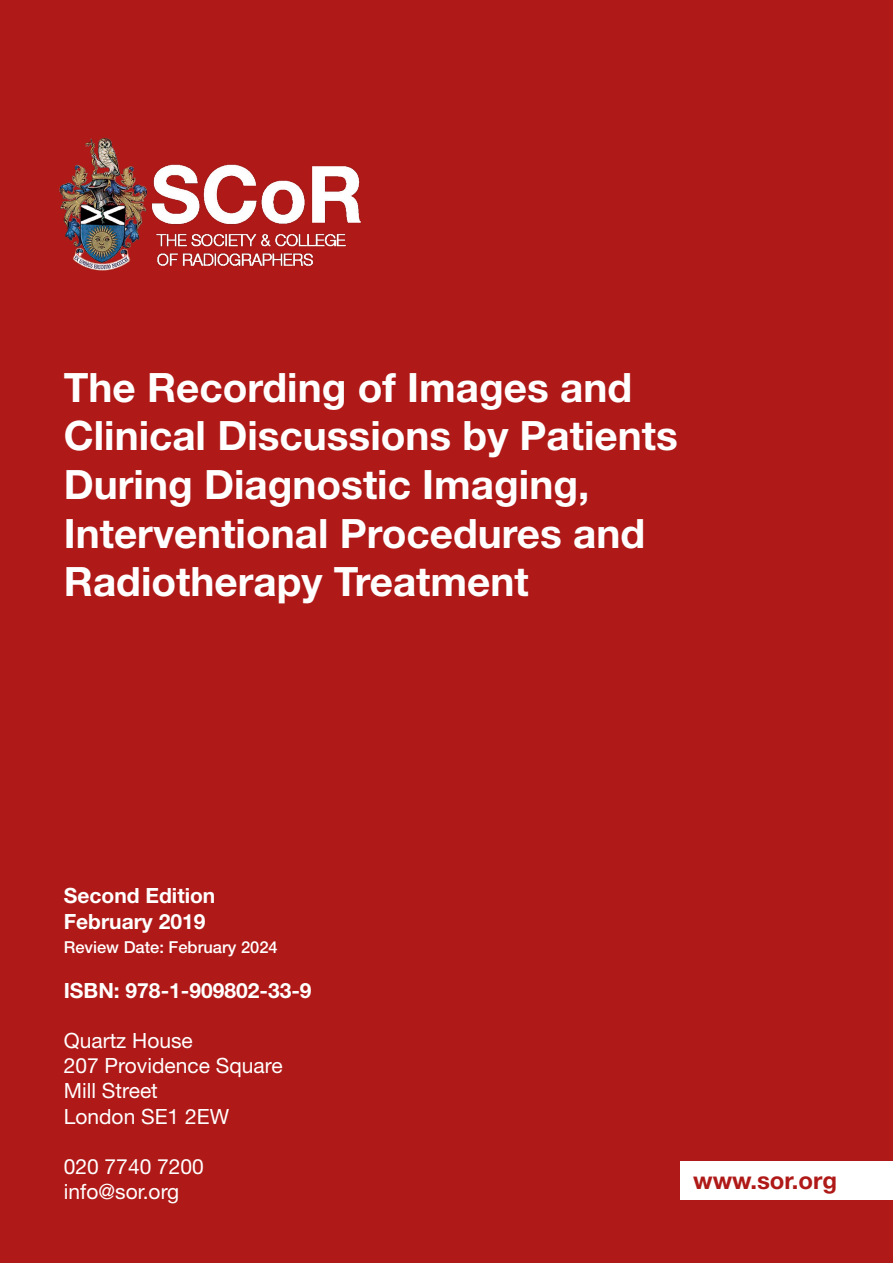
<style>
.page{position:relative;width:893px;height:1263px;background:#af1917}
.page>*{position:absolute;margin:0;border:0;box-sizing:border-box;transform-origin:0 0}
.t1{font:700 40.5px/48.6px "Helvetica Neue LT Std";color:#fff}
.t2{font:700 24px "Helvetica Neue LT Std";color:#af1917}
.t3{font:21px/25.2px "Helvetica Neue LT Std";color:#fff}
.t4{font:700 21px/25.2px "Helvetica Neue LT Std";color:#fff}
.t5{font:500 16.5px "Helvetica Neue LT Std";color:#fff}
</style>
<div class="page">
<img style="left:59px;top:137px;width:302px;height:134px">
<div style="left:680px;top:1161px;width:213px;height:38px;background:#fff"></div>
<p class="t1" style="left:64px;top:362px;width:616px">The Recording of Images and<br>Clinical Discussions by Patients<br>During Diagnostic Imaging,<br>Interventional Procedures and<br>Radiotherapy Treatment</p>
<p class="t4" style="left:64px;top:883px;width:153px">Second Edition<br>February 2019</p>
<p class="t5" style="left:64px;top:937px;width:216px">Review Date: February 2024</p>
<p class="t4" style="left:64px;top:977px;width:249px">ISBN: 978-1-909802-33-9</p>
<p class="t3" style="left:64px;top:1028px;width:221px">Quartz House<br>207 Providence Square<br>Mill Street<br>London SE1 2EW</p>
<p class="t3" style="left:64px;top:1154px;width:142px">020 7740 7200 info@sor.org</p>
<p class="t2" style="left:693px;top:1165px;width:145px">www.sor.org</p>
</div>
